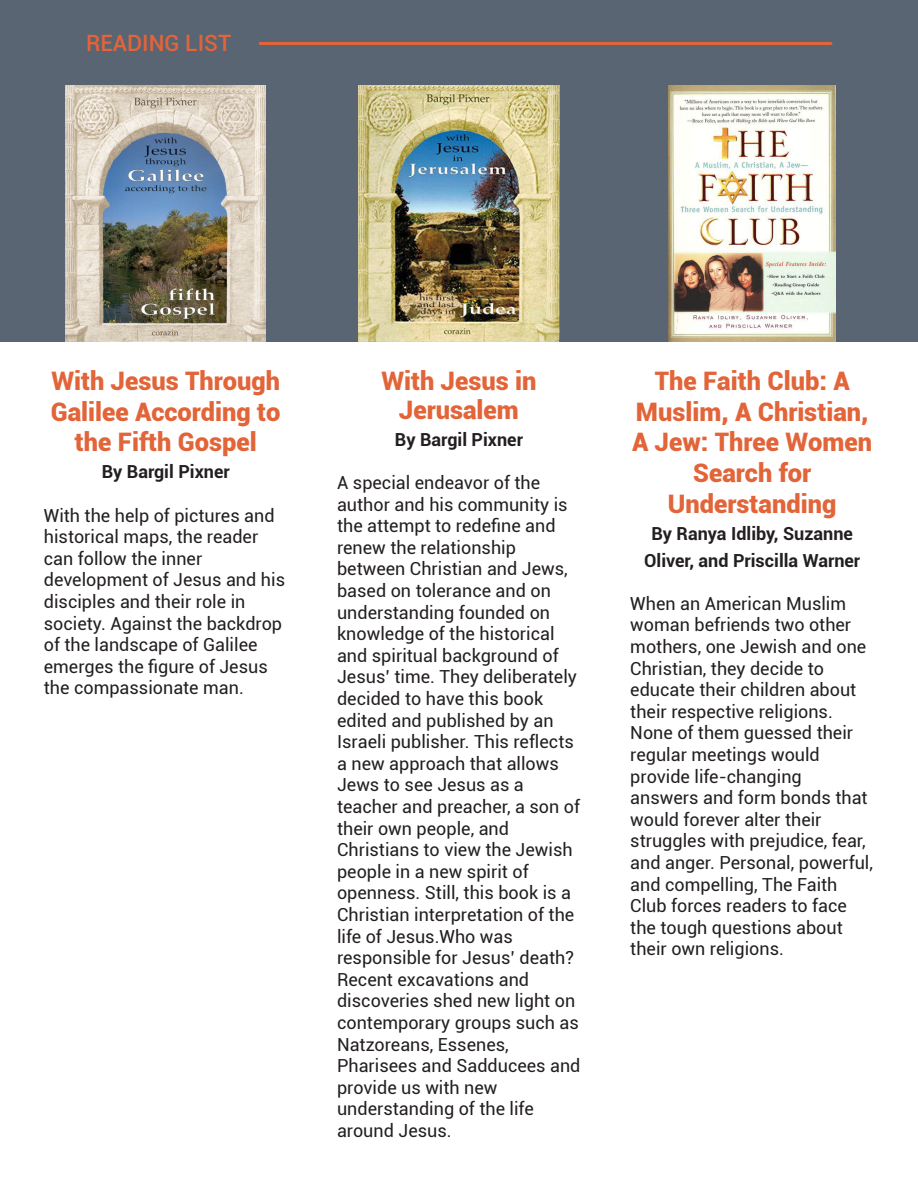
<style>
.page{position:relative;width:918px;height:1188px;background:#fff}
.page>*{position:absolute;margin:0;border:0;box-sizing:border-box;transform-origin:0 0}
.t1{font:900 25.5px/30.6px "Roboto";color:#e26439;text-align:center}
.t2{font:500 22.5px "Roboto";color:#e26439}
.t3{font:18px/21.6px "Roboto";color:#231f20}
.t4{font:700 18px/27px "Roboto";color:#231f20;text-align:center}
</style>
<div class="page">
<div style="left:0;top:0;width:918px;height:341px;background:#5a6574"></div>
<hr style="left:260px;top:42px;width:571px;height:3px;background:#e26439">
<img style="left:66px;top:86px;width:200px;height:255px">
<img style="left:359px;top:86px;width:200px;height:255px">
<img style="left:669px;top:86px;width:167px;height:255px">
<p class="t2" style="left:86px;top:27px;width:147px">READING LIST</p>
<h1 class="t1" style="left:51px;top:365px;width:231px">With Jesus Through<br>Galilee According to the Fifth Gospel</h1>
<p class="t4" style="left:102px;top:458px;width:130px">By Bargil Pixner</p>
<p class="t3" style="left:44px;top:504px;width:243px">With the help of pictures and historical maps, the reader can follow the inner development of Jesus and his disciples and their role in society. Against the backdrop of the landscape of Galilee emerges the figure of Jesus the compassionate man.</p>
<h1 class="t1" style="left:381px;top:366px;width:157px;line-height:28.5px">With Jesus in<br>Jerusalem</h1>
<p class="t4" style="left:395px;top:425px;width:130px">By Bargil Pixner</p>
<p class="t3" style="left:337px;top:471px;width:245px">A special endeavor of the author and his community is the attempt to redefine and renew the relationship between Christian and Jews, based on tolerance and on understanding founded on knowledge of the historical and spiritual background of<br>Jesus’ time. They deliberately decided to have this book edited and published by an<br>Israeli publisher. This reflects a new approach that allows<br>Jews to see Jesus as a teacher and preacher, a son of their own people, and<br>Christians to view the Jewish people in a new spirit of openness. Still, this book is a<br>Christian interpretation of the life of Jesus.Who was responsible for Jesus’ death?<br>Recent excavations and discoveries shed new light on contemporary groups such as<br>Natzoreans, Essenes,<br>Pharisees and Sadducees and provide us with new understanding of the life around Jesus.</p>
<h1 class="t1" style="left:632px;top:365px;width:241px">The Faith Club: A<br>Muslim, A Christian,<br>A Jew: Three Women<br>Search for<br>Understanding</h1>
<p class="t4" style="left:644px;top:519px;width:218px">By Ranya Idliby, Suzanne<br>Oliver, and Priscilla Warner</p>
<p class="t3" style="left:630px;top:592px;width:244px">When an American Muslim woman befriends two other mothers, one Jewish and one<br>Christian, they decide to educate their children about their respective religions.<br>None of them guessed their regular meetings would provide life-changing answers and form bonds that would forever alter their struggles with prejudice, fear, and anger. Personal, powerful, and compelling, The Faith<br>Club forces readers to face the tough questions about their own religions.</p>
</div>
